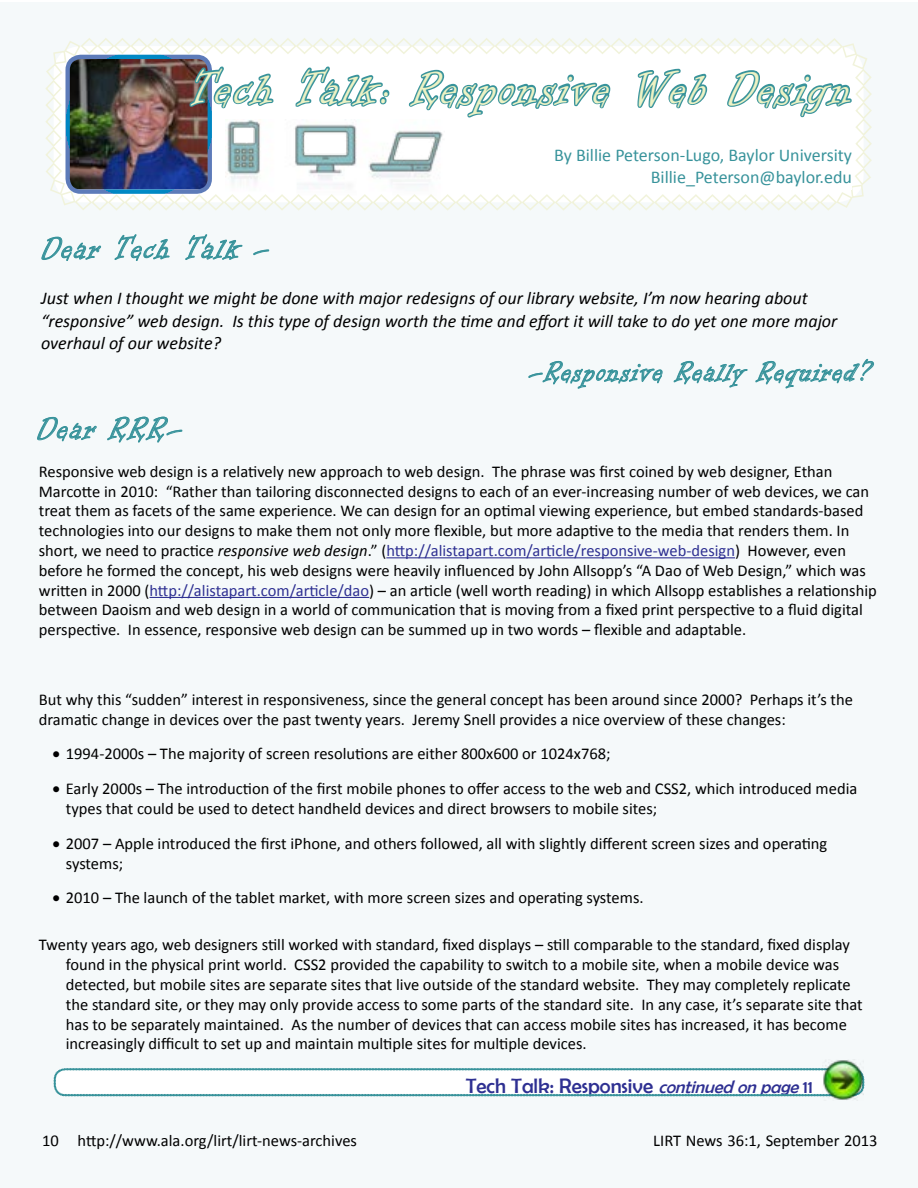
<style>
.page{position:relative;width:918px;height:1188px;background:#fff}
.page>*{position:absolute;margin:0;border:0;box-sizing:border-box;transform-origin:0 0}
.t1{font:54.9px "Informal Roman";letter-spacing:.07em;color:#edf2c4;scale:.82 1}
.t2{font:36.6px "Informal Roman";letter-spacing:.07em;color:#38939b;scale:.82 1}
.t3{font:33px "Informal Roman";letter-spacing:.07em;color:#38939b;scale:.82 1}
.t4{font:21px "Berlin Sans FB";color:#2e3092}
.t5{font:italic 18px/22.5px "Calibri";color:#000}
.t6{font:18px/21.6px "Calibri";color:#38939b;text-align:right}
.t7{font:16.5px/19.8px "Calibri";color:#000}
.s1{font-style:italic}
.s2{color:#2e3092}
.s3{font-style:italic;font-size:18px}
.s4{font-size:18px}
</style>
<div class="page">
<div style="left:0;top:2px;width:918px;height:1186px;background:#f5f9fa"></div>
<svg style="left:41px;top:236px;width:60px;height:25px"></svg>
<svg style="left:114px;top:234px;width:56px;height:27px"></svg>
<svg style="left:185px;top:234px;width:58px;height:26px"></svg>
<svg style="left:253px;top:249px;width:16px;height:6px"></svg>
<svg style="left:528px;top:361px;width:135px;height:28px"></svg>
<svg style="left:673px;top:361px;width:75px;height:27px"></svg>
<svg style="left:755px;top:359px;width:119px;height:30px"></svg>
<svg style="left:37px;top:417px;width:60px;height:25px"></svg>
<svg style="left:107px;top:416px;width:76px;height:27px"></svg>
<svg style="left:54px;top:1068px;width:769px;height:28px"></svg>
<svg style="left:45px;top:38px;width:827px;height:173px"></svg>
<hr style="left:386px;top:557px;width:349px;height:1px;background:#2e3092">
<hr style="left:149px;top:597px;width:220px;height:1px;background:#2e3092">
<img style="left:823px;top:1060px;width:41px;height:40px">
<img style="left:225px;top:119px;width:220px;height:81px">
<h1 class="t1" style="left:189px;top:59px;width:810px">Tech Talk: Responsive Web Design</h1>
<p class="t6" style="left:554px;top:144px;width:299px">By Billie Peterson-Lugo, Baylor University<br>Billie_Peterson@baylor.edu</p>
<h2 class="t2" style="left:41px;top:229px;width:279px">Dear Tech Talk –</h2>
<p class="t5" style="left:41px;top:286px;width:798px">Just when I thought we might be done with major redesigns of our library website, I’m now hearing about “responsive” web design. Is this type of design worth the time and effort it will take to do yet one more major overhaul of our website?</p>
<h3 class="t3" style="left:529px;top:354px;width:417px">–Responsive Really Required?</h3>
<h2 class="t2" style="left:37px;top:409px;width:179px">Dear RRR–</h2>
<p class="t7" style="left:39px;top:461px;width:839px">Responsive web design is a relatively new approach to web design. The phrase was first coined by web designer, Ethan Marcotte in 2010: “Rather than tailoring disconnected designs to each of an ever-increasing number of web devices, we can treat them as facets of the same experience. We can design for an optimal viewing experience, but embed standards-based technologies into our designs to make them not only more flexible, but more adaptive to the media that renders them. In short, we need to practice <span class="s1">responsive web design</span>.” (<span class="s2">http://alistapart.com/article/responsive-web-design</span>) However, even before he formed the concept, his web designs were heavily influenced by John Allsopp’s “A Dao of Web Design,” which was written in 2000 (<span class="s2">http://alistapart.com/article/dao</span>) – an article (well worth reading) in which Allsopp establishes a relationship between Daoism and web design in a world of communication that is moving from a fixed print perspective to a fluid digital perspective. In essence, responsive web design can be summed up in two words – flexible and adaptable.</p>
<p class="t7" style="left:39px;top:689px;width:816px">But why this “sudden” interest in responsiveness, since the general concept has been around since 2000? Perhaps it’s the dramatic change in devices over the past twenty years. Jeremy Snell provides a nice overview of these changes:</p>
<p class="t7" style="left:52px;top:744px;width:560px">• 1994-2000s – The majority of screen resolutions are either 800x600 or 1024x768;</p>
<p class="t7" style="left:66px;top:779px;width:793px;text-indent:-13px">• Early 2000s – The introduction of the first mobile phones to offer access to the web and CSS2, which introduced media types that could be used to detect handheld devices and direct browsers to mobile sites;</p>
<p class="t7" style="left:66px;top:833px;width:763px;text-indent:-13px">• 2007 – Apple introduced the first iPhone, and others followed, all with slightly different screen sizes and operating systems;</p>
<p class="t7" style="left:52px;top:888px;width:593px">• 2010 – The launch of the tablet market, with more screen sizes and operating systems.</p>
<p class="t7" style="left:66px;top:935px;width:798px;text-indent:-27px">Twenty years ago, web designers still worked with standard, fixed displays – still comparable to the standard, fixed display found in the physical print world. CSS2 provided the capability to switch to a mobile site, when a mobile device was detected, but mobile sites are separate sites that live outside of the standard website. They may completely replicate the standard site, or they may only provide access to some parts of the standard site. In any case, it’s separate site that has to be separately maintained. As the number of devices that can access mobile sites has increased, it has become increasingly difficult to set up and maintain multiple sites for multiple devices.</p>
<p class="t4" style="left:466px;top:1075px;width:349px">Tech Talk: Responsive <span class="s3">continued onpage</span><span class="s4">11</span></p>
<p class="t7" style="left:42px;top:1131px;width:316px">10 http://www.ala.org/lirt/lirt-news-archives</p>
<p class="t7" style="left:653px;top:1131px;width:226px">LIRT News 36:1, September 2013</p>
</div>
